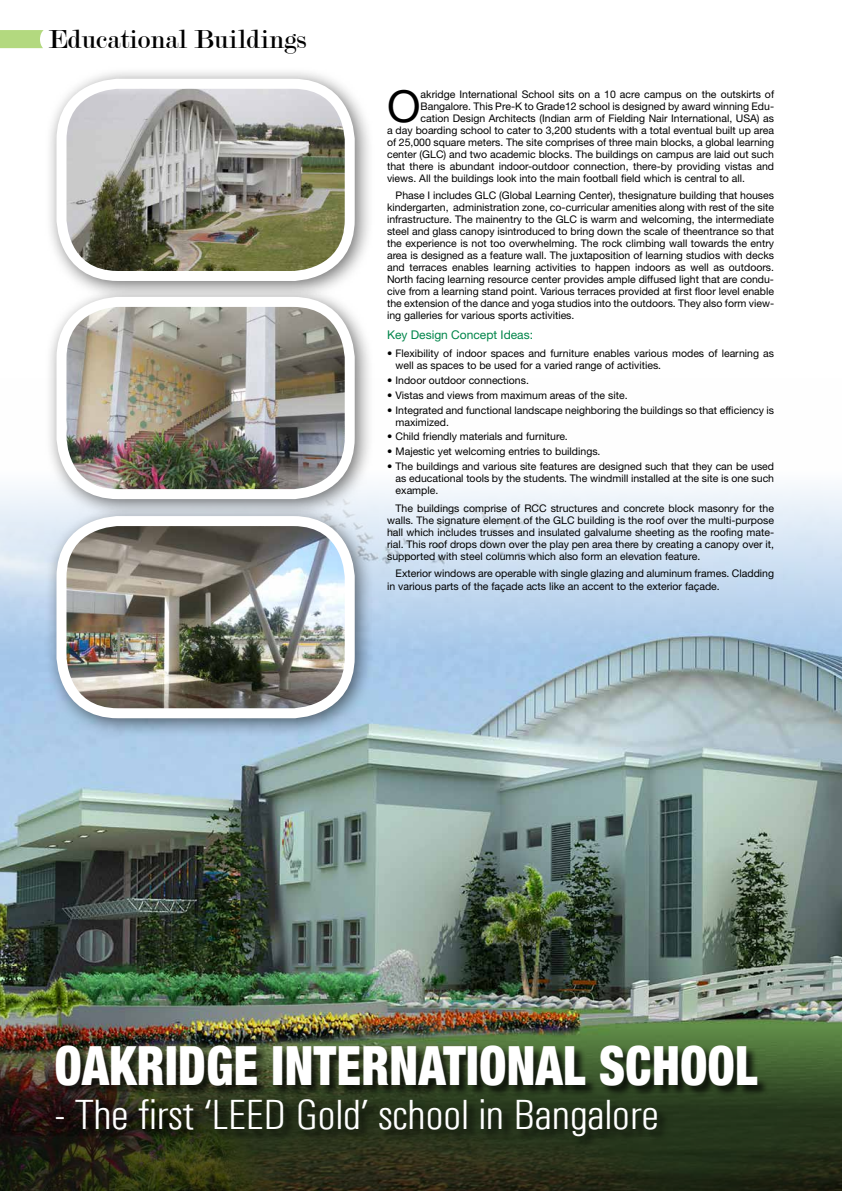
<style>
.page{position:relative;width:842px;height:1191px;background:#fff}
.page>*{position:absolute;margin:0;border:0;box-sizing:border-box;transform-origin:0 0}
.t1{font:900 condensed 54.3px "Helvetica Neue LT Std";letter-spacing:.01em;color:#fff;scale:.89 1}
.t2{font:44.1px "Helvetica Neue LT Std";color:#000}
.t3{font:300 condensed 42.4px "Univers";letter-spacing:-.01em;color:#fff;scale:1.11 1}
.t4{font:28px "Modern";color:#000}
.t5{font:12px "Helvetica Neue LT Std";color:#00854a}
.t6{font:10.5px/12px "Helvetica Neue LT Std";color:#000;text-align:justify}
</style>
<div class="page">
<img style="left:0;top:486px;width:842px;height:522px">
<img style="left:0;top:1008px;width:842px;height:183px">
<svg style="left:0;top:30px;width:44px;height:18px"></svg>
<div style="left:56px;top:1045px;width:713px;height:53px;background:#000;opacity:.75"></div>
<div style="left:56px;top:1099px;width:613px;height:49px;background:#000;opacity:.75"></div>
<div style="left:45px;top:67px;width:330px;height:234px;background:#000;opacity:.55"></div>
<img style="left:62px;top:84px;width:288px;height:192px">
<div style="left:56px;top:79px;width:299px;height:202px;border:10px solid #fff;border-radius:57px"></div>
<div style="left:45px;top:285px;width:330px;height:234px;background:#000;opacity:.55"></div>
<img style="left:62px;top:302px;width:288px;height:192px">
<div style="left:56px;top:297px;width:299px;height:202px;border:10px solid #fff;border-radius:57px"></div>
<div style="left:45px;top:504px;width:330px;height:234px;background:#000;opacity:.55"></div>
<img style="left:62px;top:521px;width:288px;height:192px">
<div style="left:56px;top:516px;width:299px;height:202px;border:10px solid #fff;border-radius:57px"></div>
<h3 class="t4" style="left:49px;top:26px;width:259px">Educational Buildings</h3>
<h2 class="t2" style="left:387px;top:80px;width:32px">O</h2>
<p class="t6" style="left:421px;top:88px;width:355px">akridge I nternational School sits on a 10 acre campus on the outskirts of</p>
<p class="t6" style="left:421px;top:100px;width:355px">Bangalore. This Pre-K to Grade12 school is designed by award winning Edu-</p>
<p class="t6" style="left:421px;top:112px;width:355px">cation Design Architects (I ndian arm of Fielding Nair I nternational, USA) as</p>
<p class="t6" style="left:387px;top:124px;width:389px">a day boarding school to cater to 3,200 students with a total eventual built up area</p>
<p class="t6" style="left:387px;top:136px;width:389px">of 25,000 square meters. The site comprises of three main blocks, a global learning</p>
<p class="t6" style="left:387px;top:148px;width:44px">center (GLC</p>
<p class="t6" style="left:387px;top:148px;width:389px;text-indent:57px">) and two academic blocks. The buildings on campus are laid out such that there is abundant indoor-outdoor connection, there-by providing vistas and views. All the buildings look into the main football field which is central to all.</p>
<p class="t6" style="left:395px;top:189px;width:88px">Phase I includes GLC</p>
<p class="t6" style="left:387px;top:189px;width:389px;text-indent:112px">(Global Learning Center), thesignature building that houses kindergarten, administration zone, co-curricular amenities along with rest of the site infrastructure. The mainentry to the GLC</p>
<p class="t6" style="left:387px;top:213px;width:389px;text-indent:193px">is warm and welcoming, the intermediate steel and glass canopy isintroduced to bring down the scale of theentrance so that the experience is not too overwhelming. The rock climbing wall towards the entry area is designed as a feature wall. The juxtaposition of learning studios with decks and terraces enables learning activities to happen indoors as well as outdoors.<br>North facing learning resource center provides ample diffused light that are condu&shy;cive from a learning stand point. Various terraces provided at first floor level enable the extension of the dance and yoga studios into the outdoors. They also form view&shy;ing galleries for various sports activities.</p>
<p class="t5" style="left:387px;top:328px;width:148px">Key Design Concept I deas:</p>
<p class="t6" style="left:395px;top:347px;width:380px;text-indent:-8px">• Flexibility of indoor spaces and furniture enables various modes of learning as well as spaces to be used for a varied range of activities.</p>
<p class="t6" style="left:387px;top:374px;width:143px">• Indoor outdoor connections.</p>
<p class="t6" style="left:387px;top:389px;width:242px">• Vistas and views from maximum areas of the site.</p>
<p class="t6" style="left:396px;top:404px;width:380px;text-indent:-9px">• Integrated and functional landscape neighboring the buildings so that efficiency is maximized.</p>
<p class="t6" style="left:387px;top:430px;width:182px">• Child friendly materials and furniture.</p>
<p class="t6" style="left:387px;top:445px;width:215px">• Majestic yet welcoming entries to buildings.</p>
<p class="t6" style="left:396px;top:460px;width:380px;text-indent:-9px">• The buildings and various site features are designed such that they can be used as educational tools by the students. The windmill installed at the site is one such example.</p>
<p class="t6" style="left:387px;top:502px;width:388px;text-indent:9px">The buildings comprise of RCC structures and concrete block masonry for the walls. The signature element of the GLC</p>
<p class="t6" style="left:387px;top:514px;width:389px;text-indent:190px">building is the roof over the multi-purpose hall which includes trusses and insulated galvalume sheeting as the roofing mate&shy;rial. This roof drops down over the play pen area there by creating a canopy over it, supported with steel columns which also form an elevation feature.</p>
<p class="t6" style="left:387px;top:567px;width:389px;text-indent:9px">Exterior windows are operable with single glazing and aluminum frames. Cladding in various parts of the façade acts like an accent to the exterior façade.</p>
<h1 class="t1" style="left:55px;top:1032px;width:791px">OAKRIDGE INTERNATIONAL SCHOOL</h1>
<h3 class="t3" style="left:55px;top:1090px;width:546px">- The first ‘LEED Gold’ school in Bangalore</h3>
</div>
